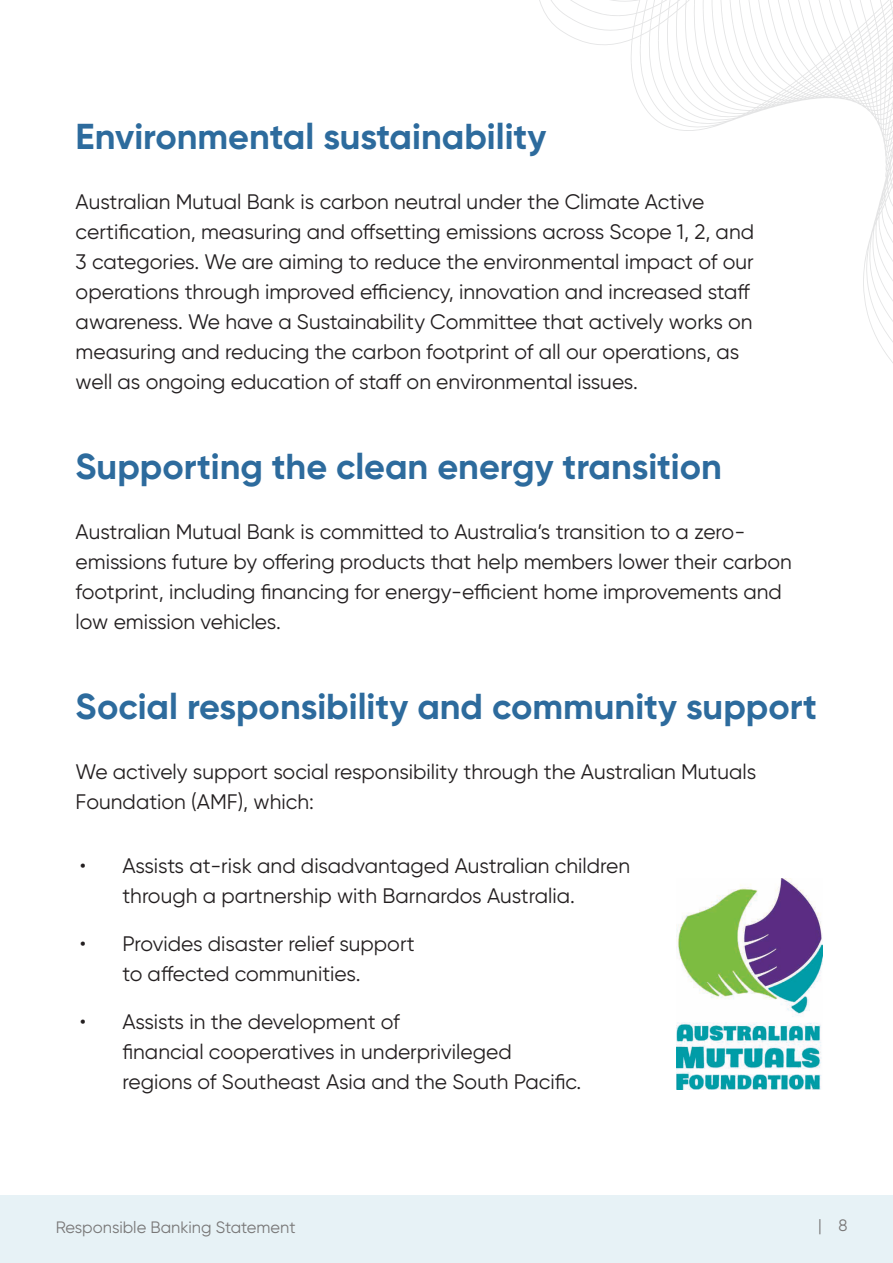
<style>
.page{position:relative;width:893px;height:1263px;background:#fff}
.page>*{position:absolute;margin:0;border:0;box-sizing:border-box;transform-origin:0 0}
.t1{font:700 36px "Gilroy";color:#2d6b9d}
.t2{font:21px/30px "Gilroy";color:#231f20}
.t3{font:16.5px "Gilroy";color:#797878}
</style>
<div class="page">
<div style="left:0;top:1195px;width:893px;height:68px;background:#e7f2f6"></div>
<img style="left:676px;top:878px;width:146px;height:212px">
<svg style="left:539px;top:0;width:354px;height:211px"></svg>
<p class="t1" style="left:76px;top:113px;width:472px">Environmental sustainability</p>
<p class="t2" style="left:76px;top:186px;width:680px">Australian Mutual Bank is carbon neutral under the Climate Active certification, measuring and offsetting emissions across Scope 1, 2, and 3 categories. We are aiming to reduce the environmental impact of our operations through improved efficiency, innovation and increased staff awareness. We have a Sustainability Committee that actively works on measuring and reducing the carbon footprint of all our operations, as well as ongoing education of staff on environmental issues.</p>
<p class="t1" style="left:76px;top:443px;width:648px">Supporting the clean energy transition</p>
<p class="t2" style="left:76px;top:516px;width:718px">Australian Mutual Bank is committed to Australia’s transition to a zero&shy;emissions future by offering products that help members lower their carbon footprint, including financing for energy-efficient home improvements and low emission vehicles.</p>
<p class="t1" style="left:76px;top:683px;width:743px">Social responsibility and community support</p>
<p class="t2" style="left:76px;top:756px;width:682px">We actively support social responsibility through the Australian Mutuals<br>Foundation (AMF), which:</p>
<p class="t2" style="left:122px;top:851px;width:509px;text-indent:-43px">• Assists at-risk and disadvantaged Australian children through a partnership with Barnardos Australia.</p>
<p class="t2" style="left:80px;top:929px;width:336px;text-align:center">• Provides disaster relief support to affected communities.</p>
<p class="t2" style="left:122px;top:1007px;width:460px;text-indent:-43px">• Assists in the development of<br>financial cooperatives in underprivileged regions of Southeast Asia and the South Pacific.</p>
<p class="t3" style="left:56px;top:1217px;width:241px">Responsible Banking Statement</p>
<p class="t3" style="left:818px;top:1215px;width:31px">| 8</p>
</div>
